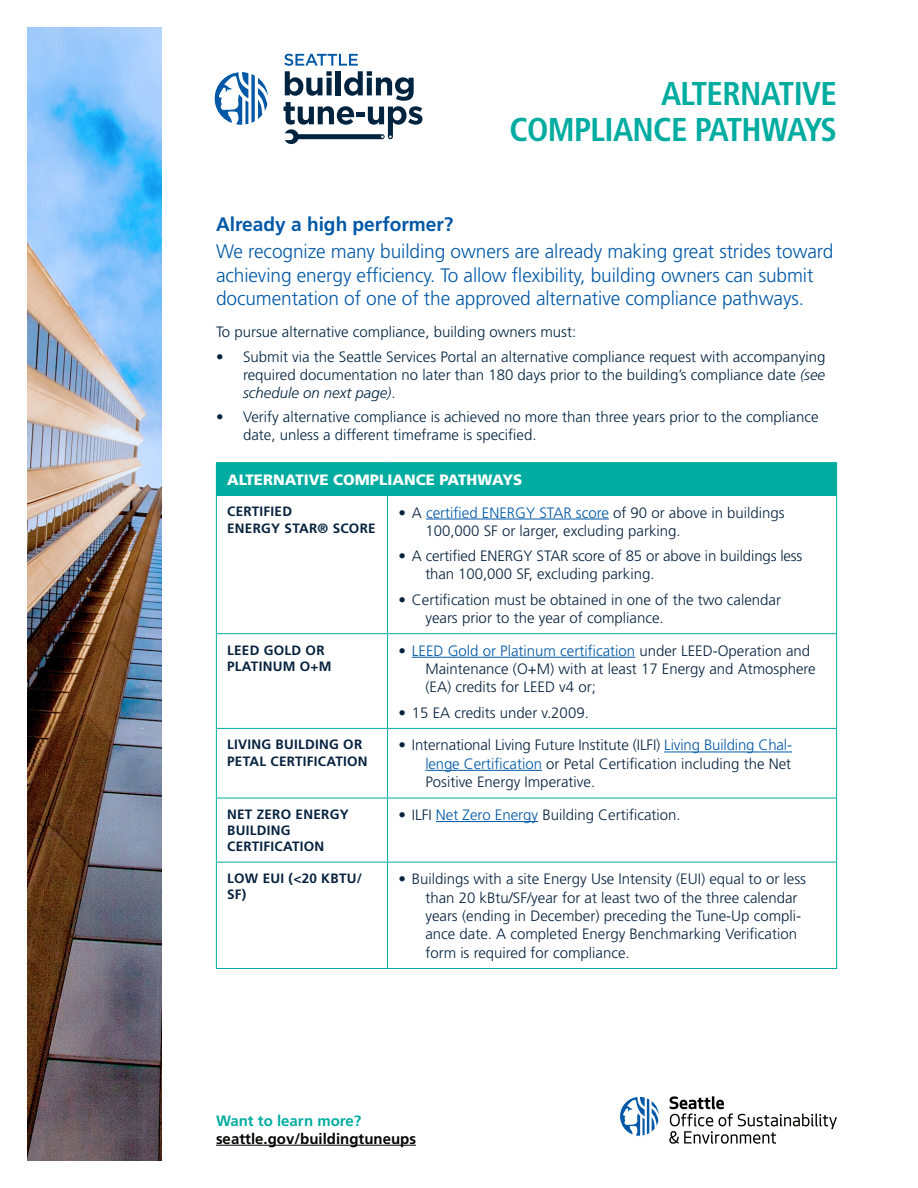
<style>
.page{position:relative;width:918px;height:1188px;background:#fff}
.page>*{position:absolute;margin:0;border:0;box-sizing:border-box;transform-origin:0 0}
.t1{font:700 condensed 33px/36px "Frutiger LT Std";letter-spacing:-.02em;color:#00aca0;text-align:right}
.INTRO{font:300 19.5px/23.7px "Frutiger LT Std";letter-spacing:-.005em;color:#0158a6}
.INTRO-2{font:700 19.5px "Frutiger LT Std";color:#0158a6}
.BULLET{font:300 15px/18.3px "Frutiger LT Std";color:#06223f}
.TEXT{font:300 15px/18px "Frutiger LT Std";color:#002340;text-align:justify}
.t2{font:700 15px/18px "Frutiger LT Std";color:#040503}
.question{font:900 15px "Frutiger LT Std";color:#fff}
.question-2{font:700 13.5px/16.2px "Frutiger LT Std";letter-spacing:.02em;color:#06223f}
.s1{font-style:italic}
.s2{color:#0158a6}
.s3{color:#0058a4}
.s4{color:#00aca0}
</style>
<div class="page">
<svg style="left:214px;top:72px;width:55px;height:53px"></svg>
<svg style="left:219px;top:73px;width:48px;height:51px"></svg>
<div style="left:213px;top:71px;width:56px;height:55px;border:1px solid #fff;border-radius:50%"></div>
<svg style="left:283px;top:54px;width:140px;height:90px"></svg>
<img style="left:27px;top:27px;width:135px;height:1134px">
<svg style="left:669px;top:1096px;width:168px;height:48px"></svg>
<svg style="left:620px;top:1096px;width:39px;height:40px"></svg>
<div style="left:619px;top:1096px;width:41px;height:40px;border:1px solid #fff;border-radius:50%"></div>
<svg style="left:623px;top:1096px;width:36px;height:40px"></svg>
<hr style="left:216px;top:1145px;width:200px;height:1px;background:#040503">
<div style="left:216px;top:463px;width:621px;height:32px;background:#00aca0"></div>
<svg style="left:217px;top:518px;width:619px;height:450px"></svg>
<hr style="left:216px;top:462px;width:172px;height:1px;background:#00aca0">
<hr style="left:388px;top:462px;width:449px;height:1px;background:#00aca0">
<hr style="left:216px;top:496px;width:1px;height:137px;background:#00aca0">
<hr style="left:216px;top:634px;width:1px;height:94px;background:#00aca0">
<hr style="left:216px;top:729px;width:1px;height:69px;background:#00aca0">
<hr style="left:216px;top:798px;width:1px;height:64px;background:#00aca0">
<hr style="left:216px;top:863px;width:1px;height:105px;background:#00aca0">
<hr style="left:216px;top:495px;width:172px;height:1px;background:#00aca0">
<hr style="left:388px;top:495px;width:449px;height:1px;background:#00aca0">
<hr style="left:387px;top:496px;width:1px;height:137px;background:#00aca0">
<hr style="left:836px;top:496px;width:1px;height:137px;background:#00aca0">
<hr style="left:387px;top:634px;width:1px;height:94px;background:#00aca0">
<hr style="left:836px;top:634px;width:1px;height:94px;background:#00aca0">
<hr style="left:387px;top:729px;width:1px;height:69px;background:#00aca0">
<hr style="left:836px;top:729px;width:1px;height:69px;background:#00aca0">
<hr style="left:387px;top:798px;width:1px;height:64px;background:#00aca0">
<hr style="left:836px;top:798px;width:1px;height:64px;background:#00aca0">
<hr style="left:387px;top:863px;width:1px;height:105px;background:#00aca0">
<hr style="left:836px;top:863px;width:1px;height:105px;background:#00aca0">
<hr style="left:216px;top:633px;width:172px;height:1px;background:#00aca0">
<hr style="left:216px;top:728px;width:172px;height:1px;background:#00aca0">
<hr style="left:216px;top:798px;width:172px;height:1px;background:#00aca0">
<hr style="left:216px;top:862px;width:172px;height:1px;background:#00aca0">
<hr style="left:216px;top:968px;width:172px;height:1px;background:#00aca0">
<hr style="left:388px;top:633px;width:449px;height:1px;background:#00aca0">
<hr style="left:388px;top:728px;width:449px;height:1px;background:#00aca0">
<hr style="left:388px;top:798px;width:449px;height:1px;background:#00aca0">
<hr style="left:388px;top:862px;width:449px;height:1px;background:#00aca0">
<hr style="left:388px;top:968px;width:449px;height:1px;background:#00aca0">
<hr style="left:426px;top:519px;width:183px;height:1px;background:#0158a6">
<hr style="left:412px;top:657px;width:223px;height:1px;background:#0058a4">
<hr style="left:664px;top:752px;width:128px;height:1px;background:#0158a6">
<hr style="left:425px;top:770px;width:117px;height:1px;background:#0158a6">
<hr style="left:436px;top:821px;width:102px;height:1px;background:#0158a6">
<p class="t1" style="left:509px;top:75px;width:329px">ALTERNATIVE<br>COMPLIANCE PATHWAYS</p>
<p class="INTRO-2" style="left:216px;top:213px;width:239px">Already a high performer?</p>
<p class="INTRO" style="left:216px;top:240px;width:619px">We recognize many building owners are already making great strides toward achieving energy efficiency. To allow flexibility, building owners can submit documentation of one of the approved alternative compliance pathways.</p>
<p class="TEXT" style="left:216px;top:323px;width:362px">To pursue alternative compliance, building owners must:</p>
<p class="TEXT" style="left:243px;top:348px;width:584px;text-indent:-27px">• Submit via the Seattle Services Portal an alternative compliance request with accompanying required documentation no later than 180 days prior to the building’s compliance date <span class="s1">(see schedule on next page)</span>.</p>
<p class="TEXT" style="left:243px;top:409px;width:577px;text-indent:-27px">• Verify alternative compliance is achieved no more than three years prior to the compliance date, unless a different timeframe is specified.</p>
<p class="question" style="left:227px;top:470px;width:297px">ALTERNATIVE COMPLIANCE PATHWAYS</p>
<p class="question-2" style="left:227px;top:504px;width:150px">CERTIFIED<br>ENERGY STAR® SCORE</p>
<p class="BULLET" style="left:425px;top:503px;width:361px;text-indent:-27px">• A <span class="s2">certified ENERGY STAR score</span> of 90 or above in buildings<br>100,000 SF or larger, excluding parking.</p>
<p class="BULLET" style="left:425px;top:547px;width:379px;text-indent:-27px">• A certified ENERGY STAR score of 85 or above in buildings less than 100,000 SF, excluding parking.</p>
<p class="BULLET" style="left:425px;top:590px;width:357px;text-indent:-27px">• Certification must be obtained in one of the two calendar years prior to the year of compliance.</p>
<p class="question-2" style="left:227px;top:642px;width:106px">LEED GOLD OR<br>PLATINUM O+M</p>
<p class="BULLET" style="left:425px;top:642px;width:392px;text-indent:-27px">• <span class="s3">LEED Gold or Platinum certification</span> under LEED-Operation and<br>Maintenance (O+M) with at least 17 Energy and Atmosphere (EA) credits for LEED v4 or;</p>
<p class="BULLET" style="left:398px;top:704px;width:192px">• 15 EA credits under v.2009.</p>
<p class="question-2" style="left:227px;top:737px;width:142px">LIVING BUILDING OR<br>PETAL CERTIFICATION</p>
<p class="BULLET" style="left:425px;top:736px;width:368px;text-align:justify;text-indent:-27px">• International Living Future Institute (ILFI) <span class="s2">Living Building Chal&shy;lenge Certification</span> or Petal Certification including the Net Positive Energy Imperative.</p>
<p class="question-2" style="left:227px;top:806px;width:123px">NET ZERO ENERGY<br>BUILDING<br>CERTIFICATION</p>
<p class="BULLET" style="left:398px;top:806px;width:284px">• ILFI <span class="s2">Net Zero Energy</span> Building Certification.</p>
<p class="question-2" style="left:227px;top:870px;width:136px">LOW EUI (&lt;20 KBTU/<br>SF)</p>
<p class="BULLET" style="left:425px;top:870px;width:382px;text-indent:-27px">• Buildings with a site Energy Use Intensity (EUI) equal to or less than 20 kBtu/SF/year for at least two of the three calendar years (ending in December) preceding the Tune-Up compli&shy;ance date. A completed Energy Benchmarking Verification form is required for compliance.</p>
<p class="t2" style="left:216px;top:1112px;width:202px"><span class="s4">Want to learn more? </span>seattle.gov/buildingtuneups</p>
</div>
